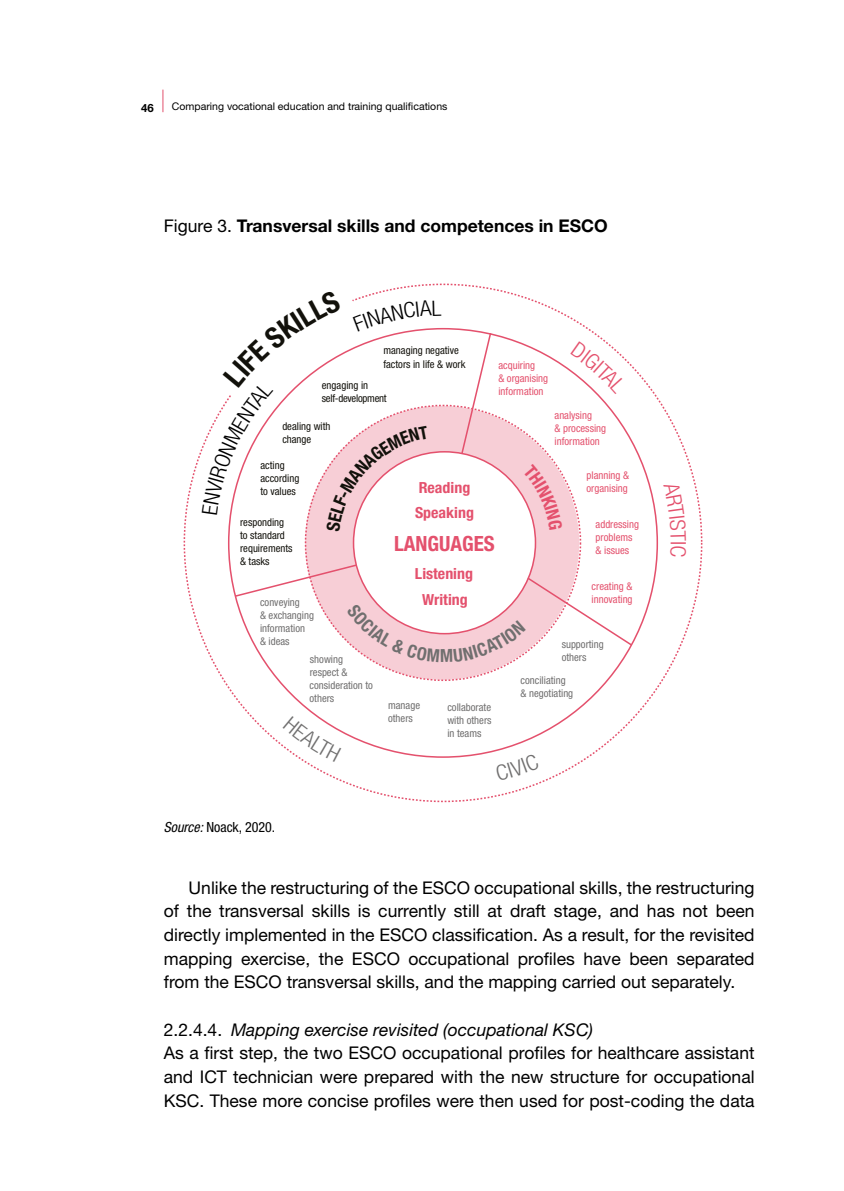
<style>
.page{position:relative;width:844px;height:1191px;background:#fff}
.page>*{position:absolute;margin:0;border:0;box-sizing:border-box;transform-origin:0 0}
.t1{font:300 condensed 21.35px "Helvetica Neue LTW1 G";color:#e4516d;scale:1.08 1}
.t2{font:700 condensed 21px "Helvetica Neue LTW1 G";color:#e4516d}
.t3{font:17.5px/23.6px "Helvetica Neue LTW1 G";color:#000;text-align:justify}
.t4{font:700 17.5px "Helvetica Neue LTW1 G";color:#000}
.t5{font:700 condensed 15.22px "Helvetica Neue LTW1 G";color:#e4516d;scale:1.04 1}
.t6{font:condensed 14px "Helvetica Neue LTW1 G";color:#000}
.t7{font:700 11.38px "Helvetica Neue LTW1 G";color:#000}
.t8{font:condensed 10.67px/13px "Helvetica Neue LTW1 G";color:#706f6f}
.t9{font:condensed 10.67px/13px "Helvetica Neue LTW1 G";color:#e4516d}
.t10{font:condensed 10.67px/13px "Helvetica Neue LTW1 G";color:#12110b}
.t11{font:condensed 10.67px/13px "Helvetica Neue LTW1 G";letter-spacing:-.025em;color:#12110b}
.t12{font:10.5px "Helvetica Neue LTW1 G";color:#000}
.s1{font-weight:400}
.s2{font-style:italic}
</style>
<div class="page">
<svg style="left:162px;top:90px;width:1px;height:22px"></svg>
<svg style="left:305px;top:408px;width:274px;height:272px;fill:#f7ced6"></svg>
<div style="left:353px;top:452px;width:182px;height:181px;background:#fff;border-radius:50%"></div>
<svg style="left:460px;top:331px;width:32px;height:124px"></svg>
<svg style="left:283px;top:716px;width:58px;height:46px"></svg>
<svg style="left:570px;top:342px;width:56px;height:52px"></svg>
<svg style="left:523px;top:463px;width:39px;height:67px;background:#f7cfd7"></svg>
<svg style="left:233px;top:563px;width:400px;height:99px"></svg>
<svg style="left:202px;top:283px;width:239px;height:248px"></svg>
<p class="t7" style="left:141px;top:101px;width:14px">46</p>
<p class="t12" style="left:172px;top:100px;width:277px">Comparing vocational education and training qualifications</p>
<p class="t4" style="left:164px;top:215px;width:445px"><span class="s1">Figure 3.</span> Transversal skills and competences in ESCO</p>
<p class="t10" style="left:383px;top:343px;width:83px;line-height:14px">managing negative factors in life &amp; work</p>
<p class="t11" style="left:322px;top:379px;width:66px">engaging in self-development</p>
<p class="t9" style="left:498px;top:359px;width:51px">acquiring<br>&amp; organising information</p>
<p class="t10" style="left:282px;top:419px;width:50px">dealing with change</p>
<p class="t10" style="left:260px;top:459px;width:40px">acting according to values</p>
<p class="t10" style="left:240px;top:515px;width:54px">responding to standard requirements &amp; tasks</p>
<p class="t8" style="left:260px;top:596px;width:55px">conveying<br>&amp; exchanging information<br>&amp; ideas</p>
<p class="t8" style="left:309px;top:653px;width:65px">showing respect &amp; consideration to others</p>
<p class="t5" style="left:418px;top:478px;width:51px">Reading</p>
<p class="t5" style="left:415px;top:503px;width:58px">Speaking</p>
<p class="t2" style="left:394px;top:531px;width:102px">LANGUAGES</p>
<p class="t5" style="left:415px;top:564px;width:57px">Listening</p>
<p class="t5" style="left:422px;top:590px;width:45px">Writing</p>
<p class="t8" style="left:388px;top:698px;width:33px">manage others</p>
<p class="t8" style="left:447px;top:700px;width:46px;text-align:justify">collaborate with others in teams</p>
<p class="t9" style="left:554px;top:408px;width:53px">analysing<br>&amp; processing information</p>
<p class="t9" style="left:586px;top:469px;width:44px">planning &amp; organising</p>
<p class="t9" style="left:595px;top:518px;width:45px">addressing problems &amp; issues</p>
<p class="t9" style="left:591px;top:579px;width:42px">creating &amp; innovating</p>
<p class="t8" style="left:561px;top:638px;width:43px">supporting others</p>
<p class="t8" style="left:520px;top:674px;width:54px">conciliating &amp; negotiating</p>
<p class="t1" style="left:690px;top:540px;width:5px;rotate:90deg">I</p>
<p class="t6" style="left:164px;top:819px;width:113px"><span class="s2">Source:</span> Noack, 2020.</p>
<p class="t3" style="left:164px;top:875px;width:592px;text-indent:25px">Unlike the restructuring of the ESCO occupational skills, the restructuring of the transversal skills is currently still at draft stage, and has not been directly implemented in the ESCO classification. As a result, for the revisited mapping exercise, the ESCO occupational profiles have been separated from the ESCO transversal skills, and the mapping carried out separately.</p>
<p class="t3" style="left:164px;top:1017px;width:592px;text-align:left">2.2.4.4. <span class="s2">Mapping exercise revisited (occupational KSC)<br></span>As a first step, the two ESCO occupational profiles for healthcare assistant and ICT technician were prepared with the new structure for occupational KSC. These more concise profiles were then used for post-coding the data</p>
</div>
